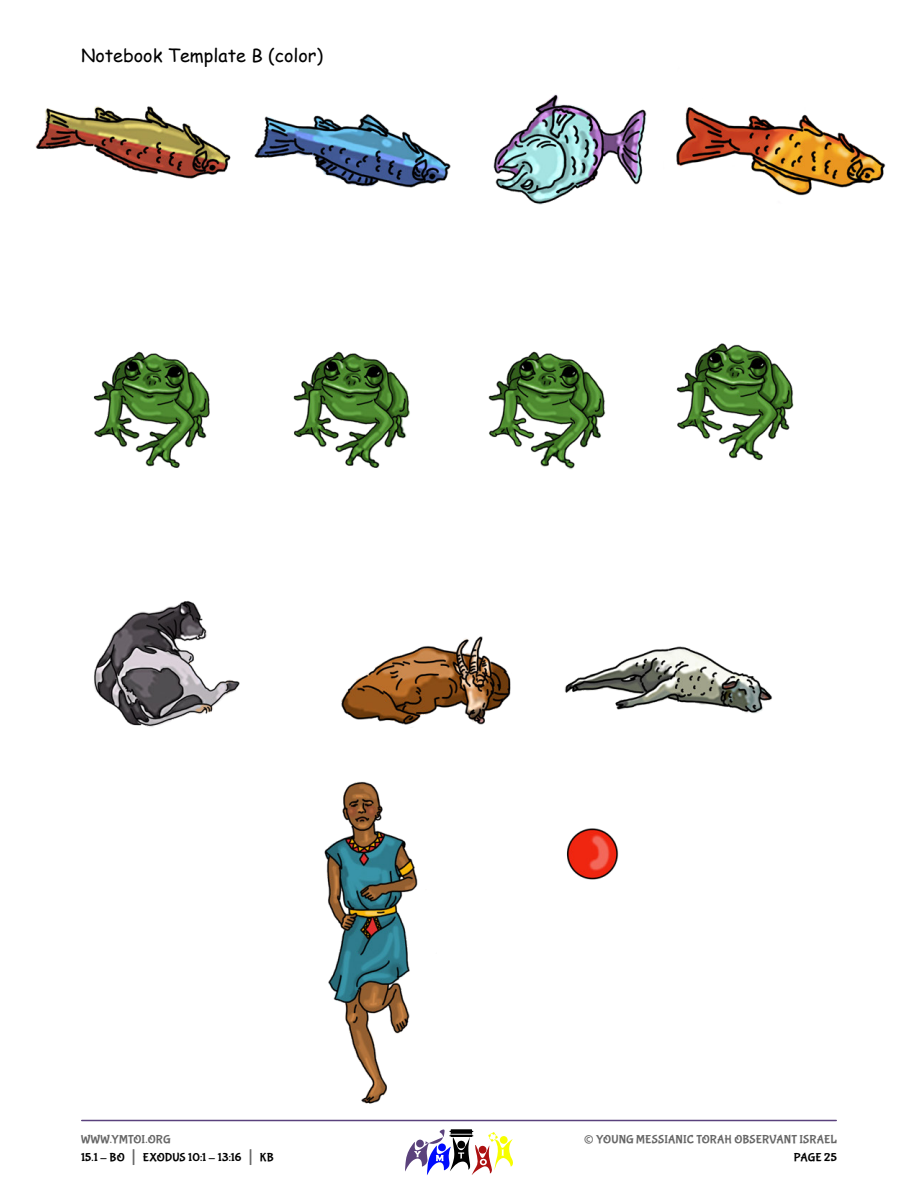
<style>
.page{position:relative;width:918px;height:1188px;background:#fff}
.page>*{position:absolute;margin:0;border:0;box-sizing:border-box;transform-origin:0 0}
.t1{font:27px "Bubblegum Sans";color:#666}
.Body_Text_-_Craft{font:18px "Comic Sans MS";color:#000}
.t2{font:12px/18px "Bubblegum Sans";letter-spacing:.015em;color:#000}
.t3{font:12px "Bubblegum Sans";letter-spacing:.01em;color:#666}
.s1{color:#666}
.s2{font-size:21px;color:#666}
</style>
<div class="page">
<svg style="left:405px;top:1134px;width:108px;height:41px"></svg>
<img style="left:35px;top:94px;width:851px;height:1040px">
<p class="Body_Text_-_Craft" style="left:81px;top:42px;width:244px">Notebook Template B (color)</p>
<p class="t2" style="left:81px;top:1131px;width:194px"><span class="s1">WWW.YMTOI.ORG<br></span>15.1 - BO <span class="s2">|</span> EXODUS 10:1 - 13:16 <span class="s2">|</span> KB</p>
<h1 class="t1" style="left:584px;top:1124px;width:12px">©</h1>
<p class="t3" style="left:596px;top:1133px;width:242px">YOUNG MESSIANIC TORAH OBSERVANT ISRAEL</p>
<p class="t2" style="left:794px;top:1149px;width:45px">PAGE 25</p>
</div>
